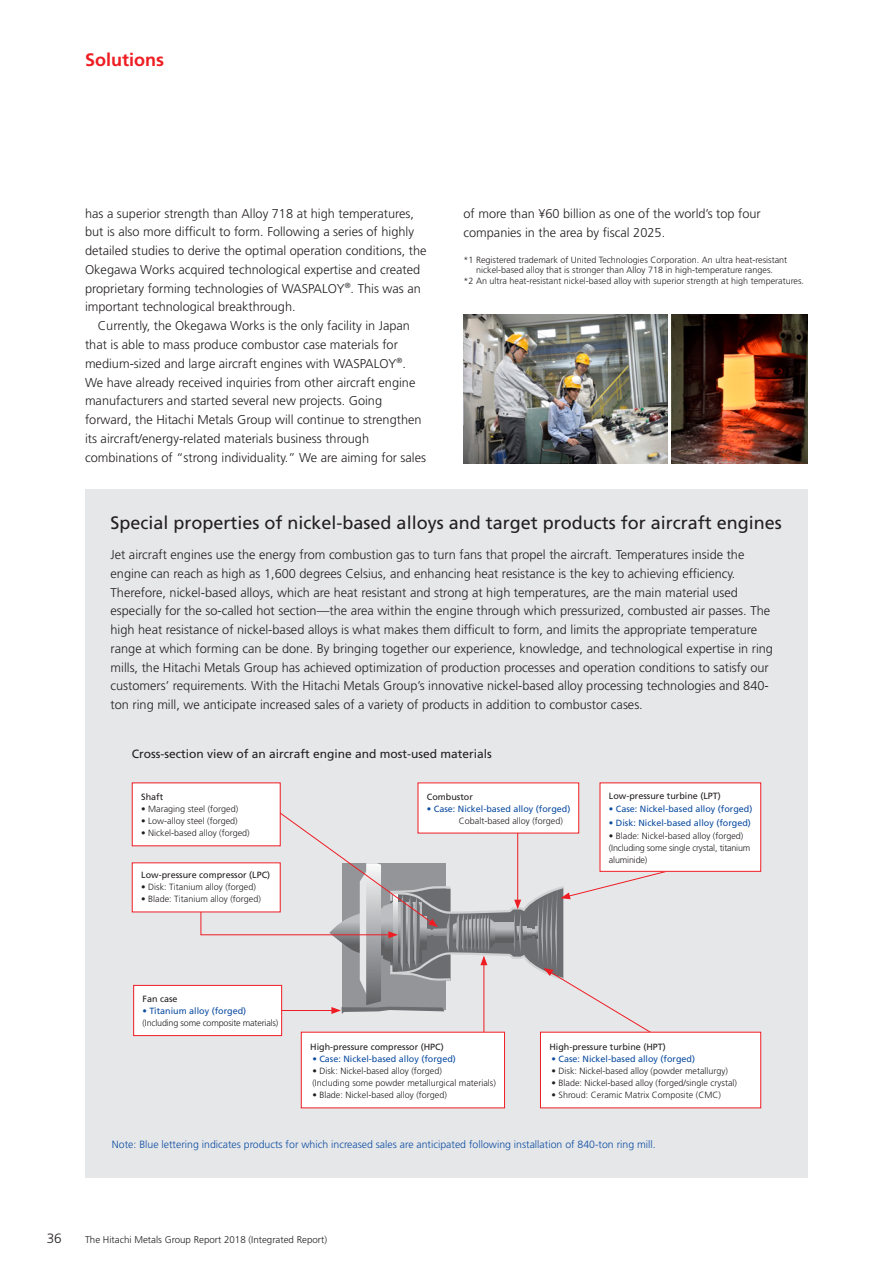
<style>
.page{position:relative;width:893px;height:1263px;background:#fff}
.page>*{position:absolute;margin:0;border:0;box-sizing:border-box;transform-origin:0 0}
.t1{font:18px "Frutiger LT Std";color:#231f20}
.t2{font:700 18px "Frutiger LT Std";color:#ee1d23}
.t3{font:300 13.5px "Frutiger LT Std";color:#231f20}
.t4{font:300 12.75px/18.8px "Frutiger LT Std";color:#231f20}
.t5{font:12px "Frutiger LT Std";color:#231f20}
.t6{font:300 10.5px "Frutiger LT Std";color:#0d4da1}
.t7{font:300 9.75px "Frutiger LT Std";color:#231f20}
.t8{font:300 9px/12px "Frutiger LT Std";color:#231f20}
.t9{font:9px "Frutiger LT Std";color:#0d4da1}
.t10{font:9px "Frutiger LT Std";color:#231f20}
.t11{font:300 9px/12px "Frutiger LT Std";letter-spacing:-.02em;color:#231f20}
</style>
<div class="page">
<div style="left:85px;top:489px;width:723px;height:689px;background:#e6e7e9"></div>
<svg style="left:200px;top:811px;width:486px;height:223px"></svg>
<div style="left:301px;top:1032px;width:203px;height:76px;background:#fff"></div>
<div style="left:600px;top:783px;width:161px;height:88px;background:#fff"></div>
<div style="left:600px;top:782px;width:161px;height:90px;border:1px solid #ee1d23"></div>
<div style="left:132px;top:863px;width:148px;height:49px;background:#fff"></div>
<div style="left:134px;top:985px;width:148px;height:50px;background:#fff"></div>
<div style="left:133px;top:985px;width:149px;height:51px;border:1px solid #ee1d23"></div>
<div style="left:540px;top:1032px;width:221px;height:76px;background:#fff"></div>
<div style="left:418px;top:783px;width:161px;height:50px;background:#fff"></div>
<div style="left:132px;top:783px;width:148px;height:63px;background:#fff"></div>
<div style="left:132px;top:782px;width:149px;height:64px;border:1px solid #ee1d23"></div>
<img style="left:463px;top:315px;width:205px;height:148px">
<img style="left:672px;top:315px;width:136px;height:148px">
<h1 class="t2" style="left:85px;top:49px;width:81px">Solutions</h1>
<p class="t4" style="left:85px;top:204px;width:343px">has a superior strength than Alloy 718 at high temperatures, but is also more difficult to form. Following a series of highly detailed studies to derive the optimal operation conditions, the Okegawa Works acquired technological expertise and created proprietary forming technologies of WASPALOY<sup>®</sup>. This was an important technological breakthrough.</p>
<p class="t4" style="left:85px;top:317px;width:343px;text-indent:13px">Currently, the Okegawa Works is the only facility in Japan that is able to mass produce combustor case materials for medium-sized and large aircraft engines with WASPALOY<sup>®</sup>.<br>We have already received inquiries from other aircraft engine manufacturers and started several new projects. Going forward, the Hitachi Metals Group will continue to strengthen its aircraft/energy-related materials business through combinations of “strong individuality.” We are aiming for sales</p>
<p class="t4" style="left:463px;top:204px;width:299px">of more than ¥60 billion as one of the world’s top four companies in the area by fiscal 2025.</p>
<p class="t8" style="left:463px;top:254px;width:325px">*1 Registered trademark of United Technologies Corporation. An ultra heat-resistant</p>
<p class="t8" style="left:476px;top:264px;width:298px">nickel-based alloy that is stronger than Alloy 718 in high-temperature ranges.</p>
<p class="t8" style="left:463px;top:275px;width:342px">*2 An ultra heat-resistant nickel-based alloy with superior strength at high temperatures.</p>
<h1 class="t1" style="left:111px;top:513px;width:673px">Special properties of nickel-based alloys and target products for aircraft engines</h1>
<p class="t4" style="left:111px;top:545px;width:664px">Jet aircraft engines use the energy from combustion gas to turn fans that propel the aircraft. Temperatures inside the engine can reach as high as 1,600 degrees Celsius, and enhancing heat resistance is the key to achieving efficiency.<br>Therefore, nickel-based alloys, which are heat resistant and strong at high temperatures, are the main material used especially for the so-called hot section—the area within the engine through which pressurized, combusted air passes. The high heat resistance of nickel-based alloys is what makes them difficult to form, and limits the appropriate temperature range at which forming can be done. By bringing together our experience, knowledge, and technological expertise in ring mills, the Hitachi Metals Group has achieved optimization of production processes and operation conditions to satisfy our customers’ requirements. With the Hitachi Metals Group’s innovative nickel-based alloy processing technologies and 840- ton ring mill, we anticipate increased sales of a variety of products in addition to combustor cases.</p>
<p class="t5" style="left:132px;top:747px;width:362px">Cross-section view of an aircraft engine and most-used materials</p>
<p class="t10" style="left:141px;top:792px;width:24px">Shaft</p>
<p class="t8" style="left:141px;top:803px;width:99px">• Maraging steel (forged)</p>
<p class="t8" style="left:141px;top:815px;width:98px">• Low-alloy steel (forged)</p>
<p class="t8" style="left:141px;top:827px;width:110px">• Nickel-based alloy (forged)</p>
<p class="t10" style="left:141px;top:870px;width:131px">Low-pressure compressor (LPC)</p>
<p class="t8" style="left:141px;top:881px;width:116px">• Disk: Titanium alloy (forged)</p>
<p class="t8" style="left:141px;top:893px;width:121px">• Blade: Titanium alloy (forged)</p>
<p class="t10" style="left:143px;top:994px;width:37px">Fan case</p>
<p class="t9" style="left:143px;top:1006px;width:105px">• Titanium alloy (forged)</p>
<p class="t11" style="left:143px;top:1017px;width:137px">(Including some composite materials)</p>
<p class="t10" style="left:427px;top:791px;width:47px">Combustor</p>
<p class="t9" style="left:427px;top:803px;width:145px">• Case: Nickel-based alloy (forged)</p>
<p class="t8" style="left:459px;top:815px;width:106px">Cobalt-based alloy (forged)</p>
<p class="t10" style="left:609px;top:790px;width:114px">Low-pressure turbine (LPT)</p>
<p class="t9" style="left:609px;top:804px;width:145px">• Case: Nickel-based alloy (forged)</p>
<p class="t9" style="left:609px;top:817px;width:144px">• Disk: Nickel-based alloy (forged)</p>
<p class="t11" style="left:609px;top:830px;width:143px">• Blade: Nickel-based alloy (forged) (Including some single crystal, titanium aluminide)</p>
<p class="t10" style="left:310px;top:1041px;width:135px">High-pressure compressor (HPC)</p>
<p class="t9" style="left:312px;top:1053px;width:145px">• Case: Nickel-based alloy (forged)</p>
<p class="t8" style="left:312px;top:1065px;width:185px">• Disk: Nickel-based alloy (forged)<br>(Including some powder metallurgical materials)</p>
<p class="t8" style="left:312px;top:1089px;width:136px">• Blade: Nickel-based alloy (forged)</p>
<p class="t10" style="left:549px;top:1041px;width:118px">High-pressure turbine (HPT)</p>
<p class="t9" style="left:551px;top:1053px;width:145px">• Case: Nickel-based alloy (forged)</p>
<p class="t8" style="left:551px;top:1065px;width:178px">• Disk: Nickel-based alloy (powder metallurgy)</p>
<p class="t8" style="left:551px;top:1077px;width:187px">• Blade: Nickel-based alloy (forged/single crystal)</p>
<p class="t8" style="left:551px;top:1089px;width:171px">• Shroud: Ceramic Matrix Composite (CMC)</p>
<p class="t6" style="left:112px;top:1139px;width:545px">Note: Blue lettering indicates products for which increased sales are anticipated following installation of 840-ton ring mill.</p>
<p class="t3" style="left:47px;top:1231px;width:17px">36</p>
<p class="t7" style="left:85px;top:1234px;width:244px">The Hitachi Metals Group Report 2018 (Integrated Report)</p>
</div>
